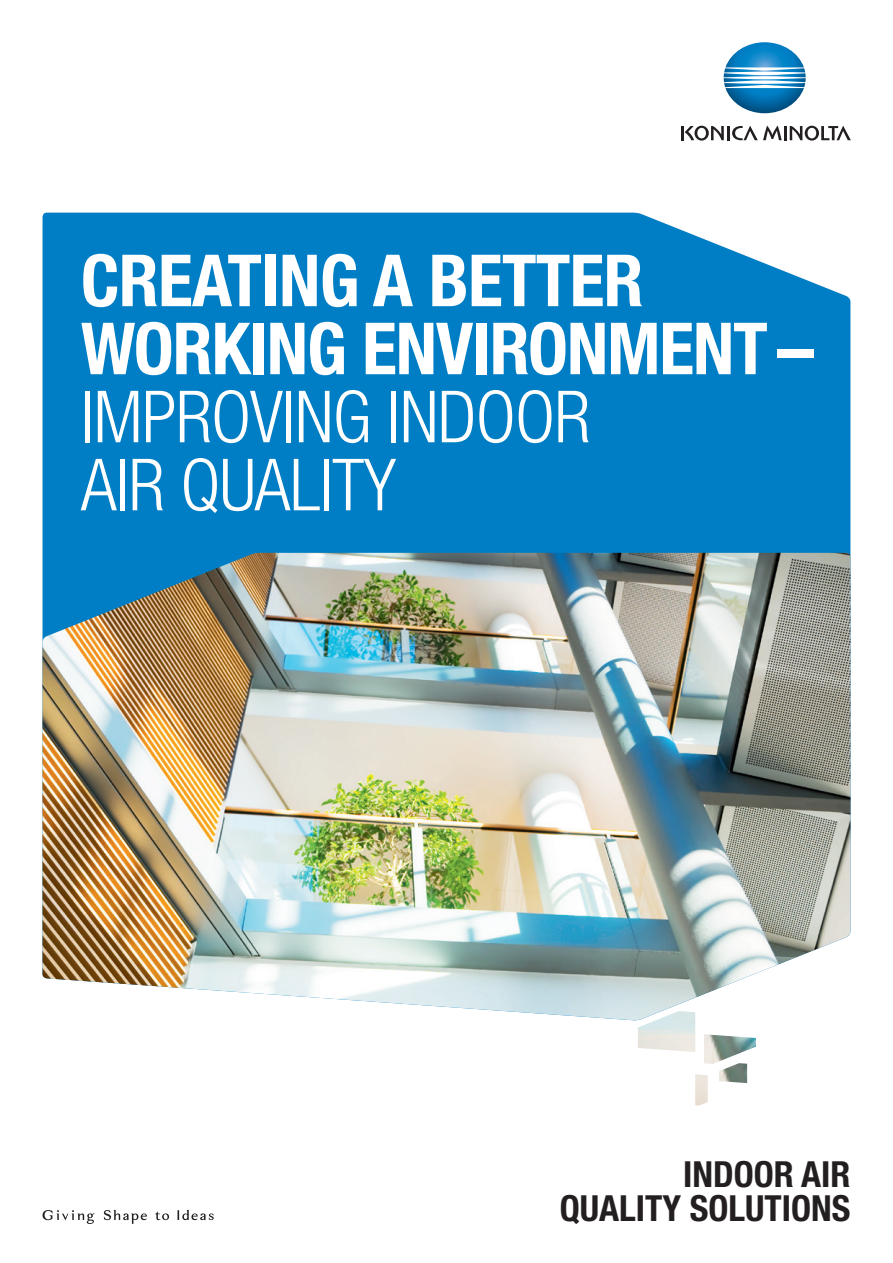
<style>
.page{position:relative;width:893px;height:1263px;background:#fff}
.page>*{position:absolute;margin:0;border:0;box-sizing:border-box;transform-origin:0 0}
.Bro_Title_HEAD_BoldC{font:700 condensed 72px/68.1px "Helvetica Neue LTW1 G";letter-spacing:-.015em;color:#fff}
.Bro_Title_HEAD_BoldC-2{font:300 condensed 72px/68.1px "Helvetica Neue LTW1 G";letter-spacing:-.01em;color:#fff}
.Bro_Title_ORIGINATOR{font:700 condensed 36px/34px "Helvetica Neue LTW1 G";color:#231f20;text-align:right}
</style>
<div class="page">
<img style="left:724px;top:42px;width:82px;height:71px">
<hr style="left:681px;top:126px;width:3px;height:14px;background:#231f20">
<hr style="left:727px;top:126px;width:3px;height:14px;background:#231f20">
<svg style="left:685px;top:126px;width:39px;height:15px"></svg>
<svg style="left:732px;top:126px;width:119px;height:15px"></svg>
<svg style="left:104px;top:1210px;width:43px;height:14px"></svg>
<svg style="left:178px;top:1210px;width:36px;height:10px"></svg>
<svg style="left:43px;top:1210px;width:51px;height:14px"></svg>
<svg style="left:155px;top:1211px;width:14px;height:9px"></svg>
<div style="left:43px;top:213px;width:807px;height:340px;background:#007ec5"></div>
<img style="left:43px;top:553px;width:807px;height:467px">
<img style="left:638px;top:1011px;width:118px;height:95px">
<p class="Bro_Title_HEAD_BoldC" style="left:81px;top:247px;width:734px">CREATING A BETTER<br>WORKING ENVIRONMENT –</p>
<p class="Bro_Title_HEAD_BoldC-2" style="left:81px;top:383px;width:511px">IMPROVING INDOOR<br>AIR QUALITY</p>
<p class="Bro_Title_ORIGINATOR" style="left:560px;top:1157px;width:292px">INDOOR AIR<br>QUALITY SOLUTIONS</p>
</div>
